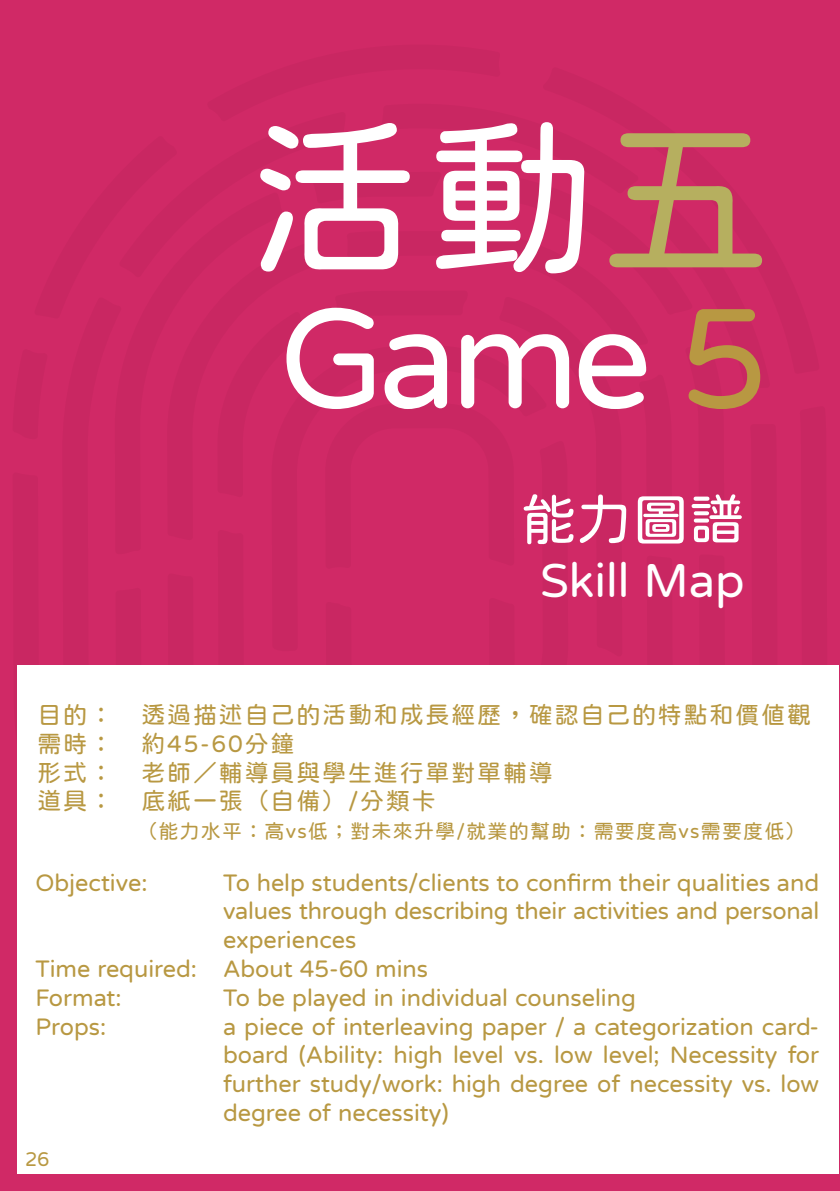
<style>
.page{position:relative;width:840px;height:1191px;background:#fff}
.page>*{position:absolute;margin:0;border:0;box-sizing:border-box;transform-origin:0 0}
.t1{font:172px "jf openhuninn 1.1";color:#fff}
.t2{font:144px "jf openhuninn 1.1";color:#fff}
.t3{font:56px "jf openhuninn 1.1";color:#fff}
.t4{font:48px "jf openhuninn 1.1";color:#fff}
.t5{font:24px/28.8px "jf openhuninn 1.1";color:#b89842}
.t6{font:24px "jf openhuninn 1.1";letter-spacing:.075em;color:#b89842}
.t7{font:20px "jf openhuninn 1.1";letter-spacing:.06em;color:#b89842}
.s1{color:#b6af5f}
.s2{color:#b89842}
</style>
<div class="page">
<div style="left:0;top:0;width:839px;height:968px;background:#d02966"></div>
<div style="left:797px;top:0;width:42px;height:1191px;background:#d02966"></div>
<div style="left:0;top:1174px;width:837px;height:17px;background:#d02966"></div>
<div style="left:0;top:891px;width:43px;height:300px;background:#d02966"></div>
<div style="left:17px;top:666px;width:821px;height:508px;background:#fff"></div>
<p class="t1" style="left:247px;top:87px;width:526px">活動<span class="s1">五</span></p>
<p class="t2" style="left:279px;top:263px;width:490px">Game <span class="s2">5</span></p>
<p class="t3" style="left:520px;top:483px;width:225px">能力圖譜</p>
<p class="t4" style="left:540px;top:549px;width:206px">Skill Map</p>
<p class="t6" style="left:37px;top:699px;width:774px">目的： 透過描述自己的活動和成長經歷，確認自己的特點和價值觀</p>
<p class="t6" style="left:37px;top:727px;width:258px">需時： 約45-60分鐘</p>
<p class="t6" style="left:37px;top:756px;width:516px">形式： 老師／輔導員與學生進行單對單輔導</p>
<p class="t6" style="left:37px;top:785px;width:400px">道具： 底紙一張（自備）/分類卡</p>
<p class="t7" style="left:137px;top:818px;width:669px">（能力水平：高vs低；對未來升學/就業的幫助：需要度高vs需要度低）</p>
<p class="t5" style="left:36px;top:867px;width:113px">Objective:</p>
<p class="t5" style="left:36px;top:954px;width:163px">Time required:</p>
<p class="t5" style="left:36px;top:982px;width:87px">Format:</p>
<p class="t5" style="left:36px;top:1011px;width:72px">Props:</p>
<p class="t7" style="left:25px;top:1145px;width:26px">26</p>
<p class="t5" style="left:223px;top:867px;width:597px">To help students/clients to confirm their qualities and</p>
<p class="t5" style="left:223px;top:896px;width:597px">values through describing their activities and personal experiences</p>
<p class="t5" style="left:223px;top:954px;width:206px">About 45-60 mins</p>
<p class="t5" style="left:223px;top:982px;width:414px">To be played in individual counseling</p>
<p class="t5" style="left:223px;top:1011px;width:597px;text-align:justify">a piece of interleaving paper / a categorization card&shy;board (Ability: high level vs. low level; Necessity for further study/work: high degree of necessity vs. low degree of necessity)</p>
</div>
